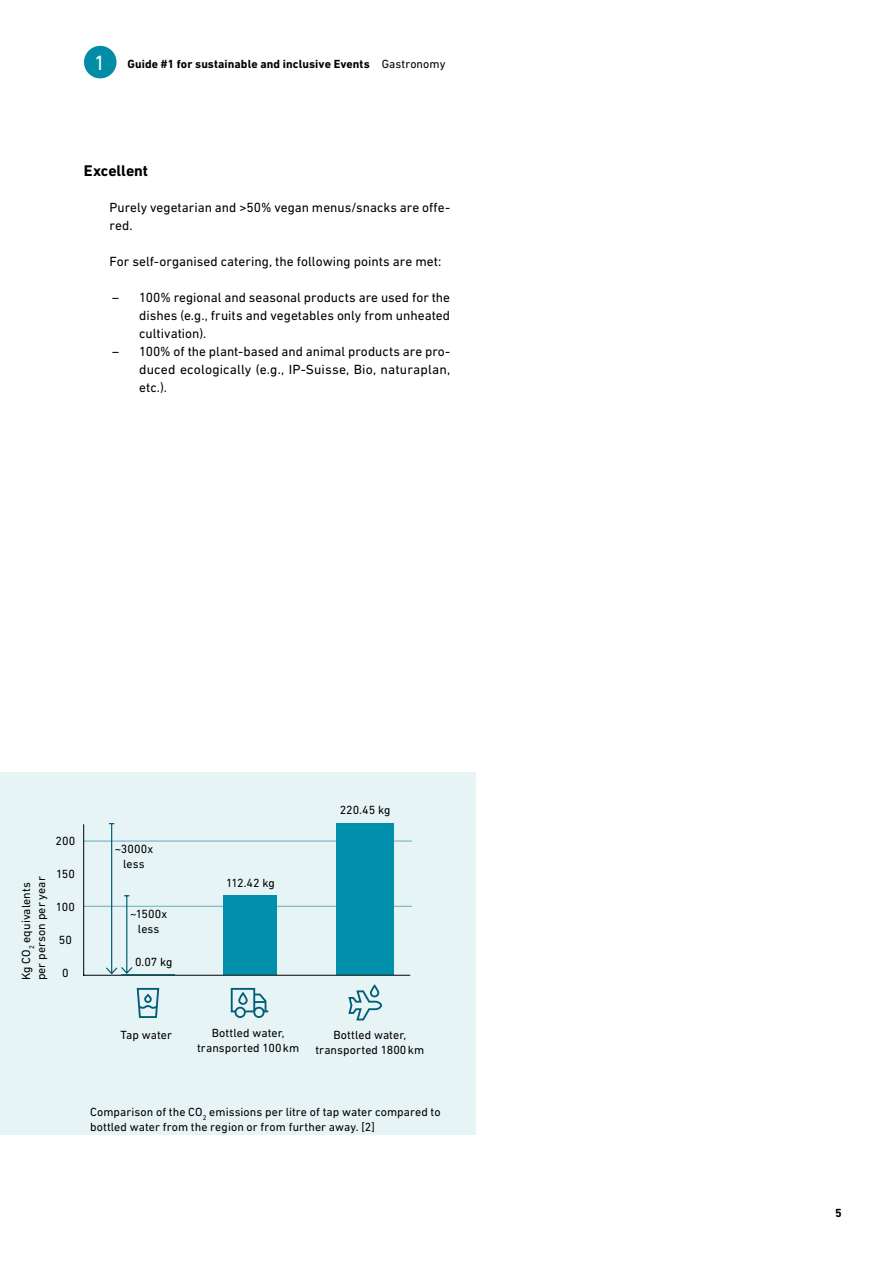
<style>
.page{position:relative;width:893px;height:1263px;background:#fff}
.page>*{position:absolute;margin:0;border:0;box-sizing:border-box;transform-origin:0 0}
.Zwischentitel_A4-M__10_5_12pt_H4{font:700 15.75px "DIN Next LT Pro";letter-spacing:-.005em;color:#000}
.Lauftext_Checkbox__Blocksatz___9_12pt_P{font:13.5px/18px "DIN Next LT Pro";letter-spacing:.005em;color:#000;text-align:justify}
.t1{font:12px/15px "DIN Next LT Pro";letter-spacing:.005em;color:#000;text-align:center}
.t2{font:700 12px "DIN Next LT Pro";letter-spacing:.005em;color:#000}
.s1{font-weight:400;font-size:21px;color:#fff}
.s2{font-weight:400}
.s3{font-family:"DIN Next W1 G"}
</style>
<div class="page">
<div style="left:0;top:772px;width:476px;height:362px;background:#e7f4f5"></div>
<hr style="left:84px;top:906px;width:328px;height:1px;background:#66aac1">
<hr style="left:84px;top:841px;width:328px;height:1px;background:#66aac1">
<svg style="left:231px;top:988px;width:37px;height:30px"></svg>
<svg style="left:137px;top:988px;width:22px;height:30px"></svg>
<div style="left:224px;top:895px;width:53px;height:80px;background:#0090ac"></div>
<hr style="left:121px;top:974px;width:54px;height:1px;background:#0090ac">
<div style="left:336px;top:823px;width:58px;height:152px;background:#0090ac"></div>
<hr style="left:83px;top:975px;width:327px;height:1px;background:#000">
<hr style="left:83px;top:824px;width:1px;height:152px;background:#000">
<svg style="left:105px;top:823px;width:29px;height:152px"></svg>
<svg style="left:348px;top:984px;width:34px;height:36px"></svg>
<div style="left:84px;top:46px;width:33px;height:32px;background:#008da5;border-radius:50%"></div>
<p class="t2" style="left:94px;top:57px;width:353px"><span class="s1">1</span> Guide #1 for sustainable and inclusive Events <span class="s2">Gastronomy</span></p>
<h4 class="Zwischentitel_A4-M__10_5_12pt_H4" style="left:84px;top:161px;width:66px">Excellent</h4>
<p class="Lauftext_Checkbox__Blocksatz___9_12pt_P" style="left:109px;top:198px;width:342px">Purely vegetarian and &gt;50% vegan menus/snacks are offe&shy;red.</p>
<p class="Lauftext_Checkbox__Blocksatz___9_12pt_P" style="left:109px;top:252px;width:333px">For self-organised catering, the following points are met:</p>
<p class="Lauftext_Checkbox__Blocksatz___9_12pt_P" style="left:139px;top:288px;width:312px;text-indent:-27px"><span class="s3">–</span> 100% regional and seasonal products are used for the dishes (e.g., fruits and vegetables only from unheated cultivation).</p>
<p class="Lauftext_Checkbox__Blocksatz___9_12pt_P" style="left:139px;top:342px;width:312px;text-indent:-27px"><span class="s3">–</span> 100% of the plant-based and animal products are pro&shy;duced ecologically (e.g., IP-Suisse, Bio, naturaplan, etc.).</p>
<p class="t1" style="left:18px;top:980px;width:105px;text-align:left;rotate:-90deg">Kg CO<sub>2</sub> equivalents per person per year</p>
<p class="t1" style="left:56px;top:833px;width:21px">200</p>
<p class="t1" style="left:56px;top:866px;width:20px">150</p>
<p class="t1" style="left:56px;top:899px;width:21px">100</p>
<p class="t1" style="left:59px;top:932px;width:15px">50</p>
<p class="t1" style="left:62px;top:965px;width:8px">0</p>
<p class="t1" style="left:115px;top:842px;width:40px">~3000x less</p>
<p class="t1" style="left:130px;top:906px;width:39px">~1500x less</p>
<p class="t1" style="left:135px;top:954px;width:39px">0.07 kg</p>
<p class="t1" style="left:226px;top:875px;width:50px">112.42 kg</p>
<p class="t1" style="left:340px;top:802px;width:52px">220.45 kg</p>
<p class="t1" style="left:197px;top:1026px;width:104px">Bottled water, transported 100 km</p>
<p class="t1" style="left:121px;top:1027px;width:53px">Tap water</p>
<p class="t1" style="left:315px;top:1027px;width:110px">Bottled water, transported 1800km</p>
<p class="t1" style="left:90px;top:1105px;width:352px;text-align:left">Comparison of the CO<sub>2</sub> emissions per litre of tap water compared to bottled water from the region or from further away. [2]</p>
<p class="t2" style="left:835px;top:1206px;width:8px">5</p>
</div>
